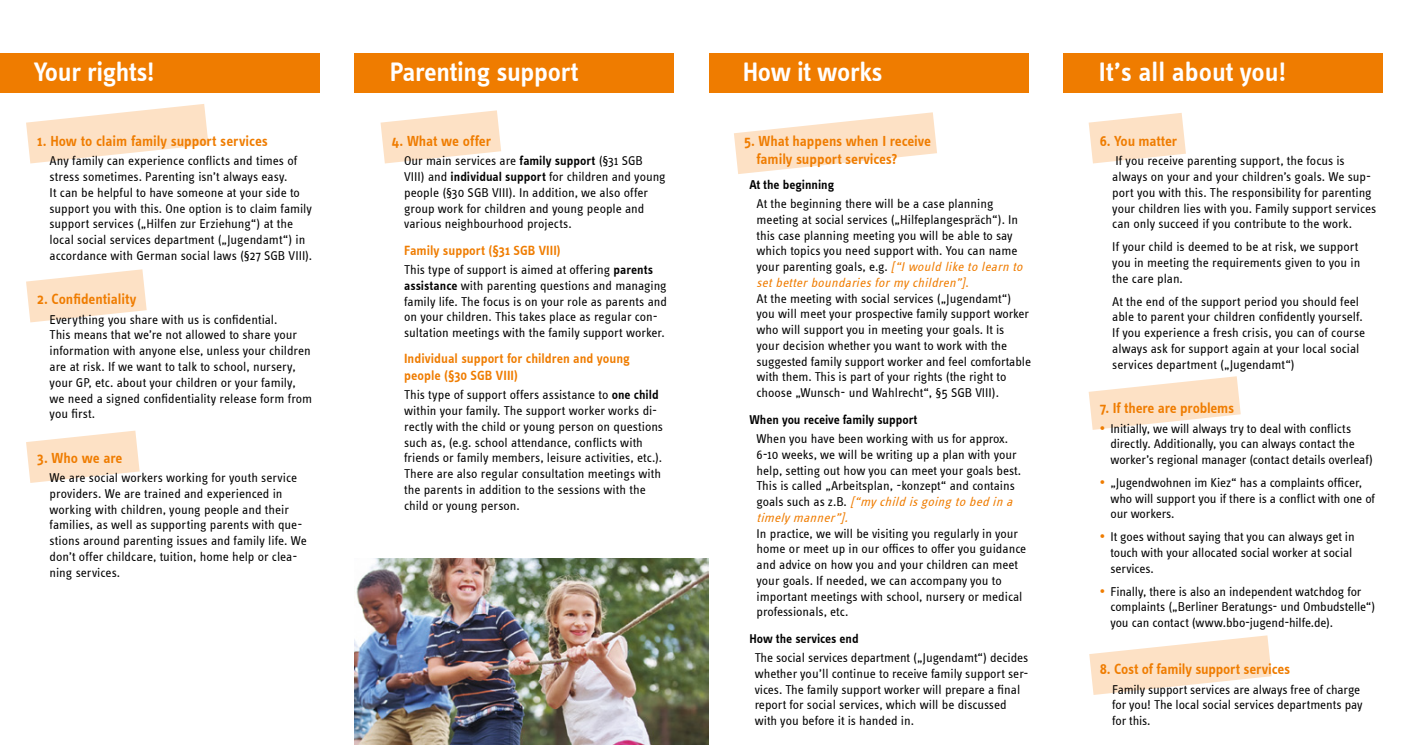
<style>
.page{position:relative;width:1418px;height:745px;background:#fff}
.page>*{position:absolute;margin:0;border:0;box-sizing:border-box;transform-origin:0 0}
.t1{font:600 27.5px "Info Text";letter-spacing:-.01em;color:#fff}
.t2{font:600 15px/18px "Info Text";letter-spacing:-.005em;color:#ef7c00}
.t3{font:600 13.75px/16.5px "Info Text";color:#ef7c00}
.t4{font:13.12px/15.8px "Info Text";letter-spacing:-.005em;color:#000}
.t5{font:600 13.12px "Info Text";color:#000}
.s1{font-weight:600}
.s2{font-style:italic;color:#ef7c00}
.s3{color:#ef7c00}
.s4{font-family:"Times New Roman";font-size:15px;color:#ef7c00}
</style>
<div class="page">
<svg style="left:734px;top:112px;width:203px;height:62px"></svg>
<svg style="left:1089px;top:635px;width:182px;height:59px"></svg>
<div style="left:1063px;top:53px;width:319px;height:39px;background:#ef7c00"></div>
<div style="left:709px;top:53px;width:319px;height:39px;background:#ef7c00"></div>
<div style="left:0;top:53px;width:319px;height:39px;background:#ef7c00"></div>
<div style="left:354px;top:53px;width:319px;height:39px;background:#ef7c00"></div>
<svg style="left:1088px;top:376px;width:152px;height:53px"></svg>
<svg style="left:1088px;top:113px;width:97px;height:50px"></svg>
<svg style="left:380px;top:110px;width:121px;height:53px"></svg>
<svg style="left:26px;top:430px;width:114px;height:52px"></svg>
<svg style="left:26px;top:269px;width:121px;height:53px"></svg>
<svg style="left:26px;top:104px;width:182px;height:59px"></svg>
<img style="left:354px;top:558px;width:355px;height:186px">
<h1 class="t1" style="left:34px;top:56px;width:122px">Your rights!</h1>
<h1 class="t1" style="left:390px;top:56px;width:190px">Parenting support</h1>
<h1 class="t1" style="left:742px;top:56px;width:141px">How it works</h1>
<h1 class="t1" style="left:1098px;top:56px;width:189px">It’s all about you!</h1>
<p class="t2" style="left:37px;top:132px;width:232px">1. How to claim family support services</p>
<p class="t4" style="left:50px;top:153px;width:264px">Any family can experience conflicts and times of stress sometimes. Parenting isn’t always easy.<br>It can be helpful to have someone at your side to support you with this. One option is to claim family support services („Hilfen zur Erziehung“) at the local social services department („Jugendamt“) in accordance with German social laws (§27 SGB VIII).</p>
<p class="t2" style="left:37px;top:290px;width:101px">2. Confidentiality</p>
<p class="t4" style="left:50px;top:311px;width:264px">Everything you share with us is confidential.<br>This means that we’re not allowed to share your information with anyone else, unless your children are at risk. If we want to talk to school, nursery, your GP, etc. about your children or your family, we need a signed confidentiality release form from you first.</p>
<p class="t2" style="left:37px;top:448px;width:87px">3. Who we are</p>
<p class="t4" style="left:50px;top:469px;width:259px">We are social workers working for youth service providers. We are trained and experienced in working with children, young people and their families, as well as supporting parents with que&shy;stions around parenting issues and family life. We don’t offer childcare, tuition, home help or clea&shy;ning services.</p>
<p class="t2" style="left:392px;top:132px;width:101px">4. What we offer</p>
<p class="t4" style="left:404px;top:153px;width:263px">Our main services are <span class="s1">family support</span> (§31 SGB VIII) and <span class="s1">individual support</span> for children and young people (§30 SGB VIII). In addition, we also offer group work for children and young people and various neighbourhood projects.</p>
<p class="t3" style="left:404px;top:242px;width:158px">Family support (§31 SGB VIII)</p>
<p class="t4" style="left:404px;top:262px;width:264px">This type of support is aimed at offering <span class="s1">parents assistance</span> with parenting questions and managing family life. The focus is on your role as parents and on your children. This takes place as regular con&shy;sultation meetings with the family support worker.</p>
<p class="t3" style="left:404px;top:350px;width:227px">Individual support for children and young people (§30 SGB VIII)</p>
<p class="t4" style="left:404px;top:387px;width:260px">This type of support offers assistance to <span class="s1">one child </span>within your family. The support worker works di&shy;rectly with the child or young person on questions such as, (e.g. school attendance, conflicts with friends or family members, leisure activities, etc.).<br>There are also regular consultation meetings with the parents in addition to the sessions with the child or young person.</p>
<p class="t2" style="left:756px;top:132px;width:176px;text-indent:-12px">5. What happens when I receive family support services?</p>
<p class="t5" style="left:749px;top:177px;width:86px">At the beginning</p>
<p class="t4" style="left:756px;top:196px;width:276px">At the beginning there will be a case planning meeting at social services („Hilfeplangespräch“). In this case planning meeting you will be able to say which topics you need support with. You can name your parenting goals, e.g. <span class="s2">[“Iwould like to learn to set betterboundaries formy children”]</span><span class="s3">.<br></span>At the meeting with social services („Jugendamt“) you will meet your prospective family support worker who will support you in meeting your goals. It is<br>your decision whether you want to work with the suggested family support worker and feel comfortable with them. This is part of your rights (the right to choose „Wunsch- und Wahlrecht“, §5 SGB VIII).</p>
<p class="t5" style="left:749px;top:411px;width:169px">When you receive family support</p>
<p class="t4" style="left:756px;top:430px;width:266px">When you have been working with us for approx.<br>6-10 weeks, we will be writing up a plan with your help, setting out how you can meet your goals best.<br>This is called „Arbeitsplan, -konzept“ and contains g o a l s s u c h a s z . B . <span class="s2">[“mychild isgoing to bed in a timelymanner”].</span></p>
<p class="t4" style="left:756px;top:525px;width:271px">In practice, we will be visiting you regularly in your home or meet up in our offices to offer you guidance and advice on how you and your children can meet your goals. If needed, we can accompany you to important meetings with school, nursery or medical professionals, etc.</p>
<p class="t5" style="left:749px;top:630px;width:111px">How the services end</p>
<p class="t4" style="left:754px;top:649px;width:275px">The social services department („Jugendamt“) decides whether you’ll continue to receive family support ser&shy;vices. The family support worker will prepare a final report for social services, which will be discussed with you before it is handed in.</p>
<p class="t2" style="left:1099px;top:132px;width:79px">6. You matter</p>
<p class="t4" style="left:1112px;top:153px;width:265px">If you receive parenting support, the focus is always on your and your children’s goals. We sup&shy;port you with this. The responsibility for parenting your children lies with you. Family support services can only succeed if you contribute to the work.</p>
<p class="t4" style="left:1112px;top:239px;width:250px">If your child is deemed to be at risk, we support you in meeting the requirements given to you in the care plan.</p>
<p class="t4" style="left:1112px;top:293px;width:254px">At the end of the support period you should feel able to parent your children confidently yourself.<br>If you experience a fresh crisis, you can of course always ask for support again at your local social services department („Jugendamt“)</p>
<p class="t2" style="left:1099px;top:399px;width:136px">7. If there are problems</p>
<p class="t4" style="left:1110px;top:420px;width:264px;text-indent:-11px"><span class="s4">•</span> Initially, we will always try to deal with conflicts directly. Additionally, you can always contact the worker’s regional manager (contact details overleaf)</p>
<p class="t4" style="left:1110px;top:474px;width:266px;text-indent:-11px"><span class="s4">•</span> „Jugendwohnen im Kiez“ has a complaints officer, who will support you if there is a conflict with one of our workers.</p>
<p class="t4" style="left:1110px;top:528px;width:246px;text-indent:-11px"><span class="s4">•</span> It goes without saying that you can always get in touch with your allocated social worker at social services.</p>
<p class="t4" style="left:1110px;top:583px;width:266px;text-indent:-11px"><span class="s4">•</span> Finally, there is also an independent watchdog for complaints („Berliner Beratungs- und Ombudstelle“) you can contact (www.bbo-jugend-hilfe.de).</p>
<p class="t2" style="left:1099px;top:660px;width:192px">8. Cost of family support services</p>
<p class="t4" style="left:1112px;top:681px;width:252px">Family support services are always free of charge for you! The local social services departments pay for this.</p>
</div>
